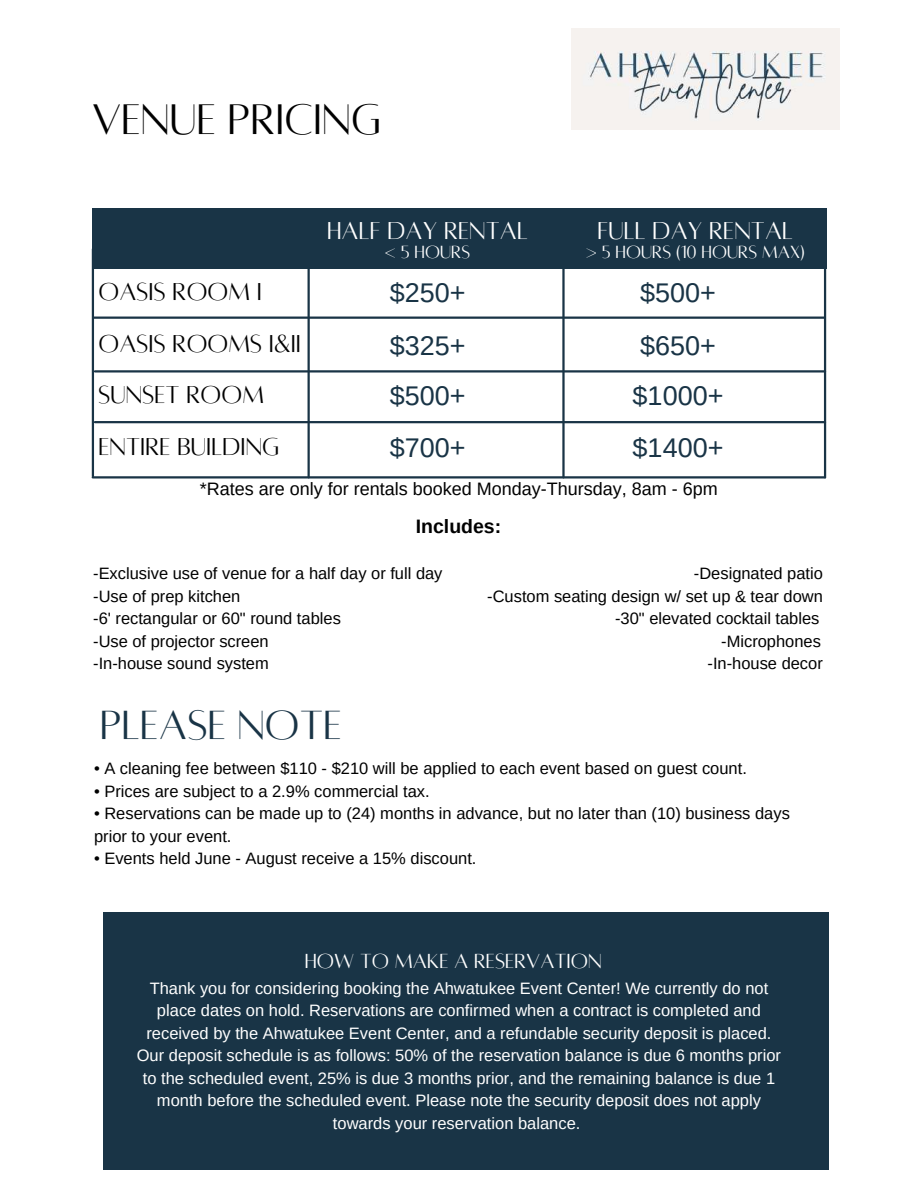
<style>
.page{position:relative;width:918px;height:1188px;background:#fff}
.page>*{position:absolute;margin:0;border:0;box-sizing:border-box;transform-origin:0 0}
.t1{font:47.25px "Alta regular";color:#000}
.t2{font:45px "Alta regular";color:#193446}
.t3{font:27px/52.7px "Alta regular";color:#000}
.t4{font:27px/52.7px "Arimo";color:#193446}
.t5{font:27px "Alta regular";color:#fff}
.t6{font:22.5px "Alta regular";color:#fff}
.t7{font:19.5px "Alta regular";color:#fff}
.t8{font:700 19.5px "Arimo";color:#000}
.t9{font:18px "Arimo";color:#000}
.t10{font:16.5px/22.5px "Arimo";color:#000}
.t11{font:16.5px/22.5px "Arimo";color:#fff;text-align:center}
</style>
<div class="page">
<div style="left:92px;top:208px;width:734px;height:61px;background:#193446"></div>
<hr style="left:308px;top:250px;width:2px;height:227px;background:#193446">
<hr style="left:562px;top:250px;width:3px;height:227px;background:#193446">
<hr style="left:93px;top:476px;width:732px;height:3px;background:#193446">
<hr style="left:824px;top:250px;width:2px;height:227px;background:#193446">
<hr style="left:92px;top:249px;width:2px;height:227px;background:#193446">
<hr style="left:94px;top:317px;width:730px;height:2px;background:#193446">
<hr style="left:95px;top:370px;width:730px;height:3px;background:#193446">
<hr style="left:95px;top:421px;width:730px;height:2px;background:#193446">
<div style="left:103px;top:912px;width:725px;height:257px;background:#193446"></div>
<img style="left:572px;top:28px;width:268px;height:102px">
<h1 class="t1" style="left:92px;top:97px;width:291px">VENUE PRICING</h1>
<h3 class="t5" style="left:327px;top:217px;width:202px">HALF DAY RENTAL</h3>
<h3 class="t5" style="left:598px;top:217px;width:197px">FULL DAY RENTAL</h3>
<h3 class="t3" style="left:99px;top:265px;width:204px">OASIS ROOM I<br>OASIS ROOMS I&amp;II</h3>
<h3 class="t3" style="left:99px;top:368px;width:182px">SUNSET ROOM<br>ENTIRE BUILDING</h3>
<p class="t7" style="left:385px;top:243px;width:87px">&lt; 5 HOURS</p>
<p class="t7" style="left:586px;top:243px;width:221px">&gt; 5 HOURS (10 HOURS MAX)</p>
<h3 class="t4" style="left:390px;top:266px;width:77px">$250+ $325+</h3>
<h3 class="t4" style="left:390px;top:369px;width:77px">$500+ $700+</h3>
<h3 class="t4" style="left:640px;top:266px;width:77px">$500+ $650+</h3>
<h3 class="t4" style="left:633px;top:369px;width:92px">$1000+ $1400+</h3>
<p class="t9" style="left:200px;top:478px;width:519px">*Rates are only for rentals booked Monday-Thursday, 8am - 6pm</p>
<p class="t8" style="left:416px;top:515px;width:87px">Includes:</p>
<p class="t10" style="left:93px;top:562px;width:351px">-Exclusive use of venue for a half day or full day</p>
<p class="t10" style="left:694px;top:562px;width:130px">-Designated patio</p>
<p class="t10" style="left:93px;top:585px;width:149px">-Use of prep kitchen</p>
<p class="t10" style="left:487px;top:585px;width:337px">-Custom seating design w/ set up &amp; tear down</p>
<p class="t10" style="left:93px;top:607px;width:249px">-6' rectangular or 60" round tables</p>
<p class="t10" style="left:615px;top:607px;width:206px">-30" elevated cocktail tables</p>
<p class="t10" style="left:93px;top:630px;width:177px">-Use of projector screen</p>
<p class="t10" style="left:721px;top:630px;width:101px">-Microphones</p>
<p class="t10" style="left:93px;top:652px;width:177px">-In-house sound system</p>
<p class="t10" style="left:708px;top:652px;width:117px">-In-house decor</p>
<h2 class="t2" style="left:100px;top:703px;width:243px">PLEASE NOTE</h2>
<p class="t10" style="left:94px;top:757px;width:654px">• A cleaning fee between $110 - $210 will be applied to each event based on guest count.</p>
<p class="t10" style="left:94px;top:780px;width:337px">• Prices are subject to a 2.9% commercial tax.</p>
<p class="t10" style="left:94px;top:802px;width:697px">• Reservations can be made up to (24) months in advance, but no later than (10) business days prior to your event.</p>
<p class="t10" style="left:94px;top:847px;width:384px">• Events held June - August receive a 15% discount.</p>
<h3 class="t6" style="left:305px;top:950px;width:299px">HOW TO MAKE A RESERVATION</h3>
<p class="t11" style="left:137px;top:977px;width:646px">Thank you for considering booking the Ahwatukee Event Center! We currently do not place dates on hold. Reservations are confirmed when a contract is completed and received by the Ahwatukee Event Center, and a refundable security deposit is placed.<br>Our deposit schedule is as follows: 50% of the reservation balance is due 6 months prior to the scheduled event, 25% is due 3 months prior, and the remaining balance is due 1 month before the scheduled event. Please note the security deposit does not apply towards your reservation balance.</p>
</div>
